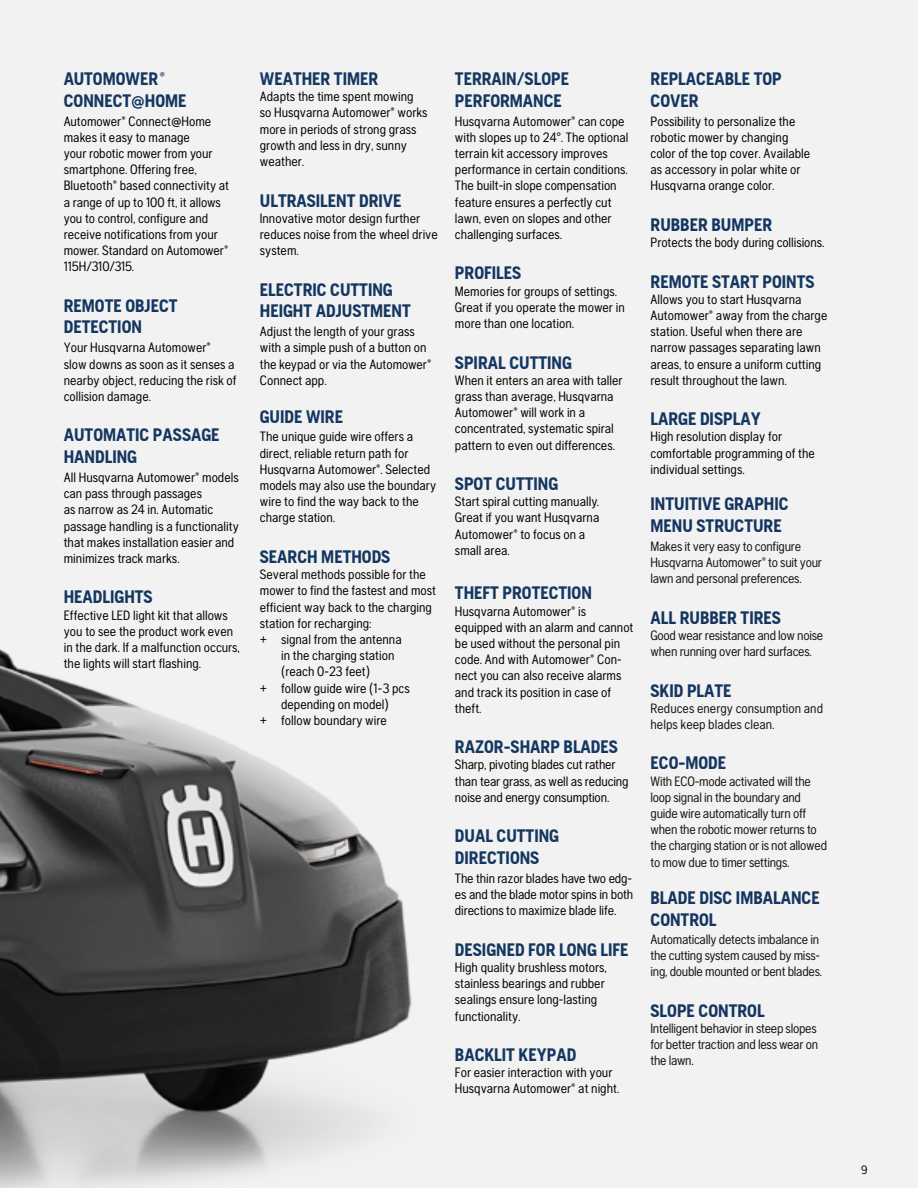
<style>
.page{position:relative;width:918px;height:1188px;background:#f2f2f2}
.page>*{position:absolute;margin:0;border:0;box-sizing:border-box;transform-origin:0 0}
.t1{font:700 18px/21.6px "Husqvarna Gothic";color:#143761}
.t2{font:700 18px/21.6px "Husqvarna Gothic";color:#153560}
.t3{font:13.5px/16.2px "Husqvarna Gothic";color:#000}
.t4{font:13.5px/16.2px "Husqvarna Gothic";letter-spacing:-.02em;color:#171412}
.t5{font:13.5px/16.2px "Husqvarna Gothic";color:#171412}
.t6{font:12px "Husqvarna Gothic";color:#000}
.s1{font-weight:400;font-style:italic}
</style>
<div class="page">
<img style="left:0;top:649px;width:412px;height:539px">
<h1 class="t1" style="left:64px;top:68px;width:124px">AUTOMOWER<span class="s1">®<br></span>CONNECT@HOME</h1>
<p class="t3" style="left:64px;top:113px;width:167px">Automower® Connect@Home makes it easy to manage<br>your robotic mower from your smartphone. Offering free,<br>Bluetooth® based connectivity at a range of up to 100 ft, it allows you to control, configure and receive notifications from your mower. Standard on Automower®<br>115H/310/315.</p>
<h1 class="t1" style="left:64px;top:295px;width:115px">REMOTE OBJECT<br>DETECTION</h1>
<p class="t3" style="left:64px;top:339px;width:174px">Your Husqvarna Automower® slow downs as soon as it senses a nearby object, reducing the risk of collision damage.</p>
<h1 class="t1" style="left:64px;top:424px;width:157px">AUTOMATIC PASSAGE<br>HANDLING</h1>
<p class="t3" style="left:64px;top:469px;width:177px">All Husqvarna Automower® models can pass through passages<br>as narrow as 24 in. Automatic passage handling is a functionality that makes installation easier and minimizes track marks.</p>
<h1 class="t1" style="left:64px;top:586px;width:90px">HEADLIGHTS</h1>
<p class="t3" style="left:64px;top:607px;width:178px">Effective LED light kit that allows you to see the product work even in the dark. If a malfunction occurs, the lights will start flashing.</p>
<h1 class="t1" style="left:260px;top:68px;width:120px">WEATHER TIMER</h1>
<p class="t3" style="left:260px;top:88px;width:169px">Adapts the time spent mowing so Husqvarna Automower® works more in periods of strong grass growth and less in dry, sunny weather.</p>
<h1 class="t1" style="left:260px;top:189px;width:143px">ULTRASILENT DRIVE</h1>
<p class="t3" style="left:260px;top:210px;width:180px">Innovative motor design further reduces noise from the wheel drive system.</p>
<h1 class="t1" style="left:260px;top:278px;width:152px">ELECTRIC CUTTING<br>HEIGHT ADJUSTMENT</h1>
<p class="t3" style="left:260px;top:323px;width:173px">Adjust the length of your grass with a simple push of a button on the keypad or via the Automower®<br>Connect app.</p>
<h1 class="t1" style="left:260px;top:405px;width:85px">GUIDE WIRE</h1>
<p class="t3" style="left:260px;top:429px;width:178px">The unique guide wire offers a direct, reliable return path for<br>Husqvarna Automower®. Selected models may also use the boundary wire to find the way back to the charge station.</p>
<h1 class="t1" style="left:260px;top:546px;width:132px">SEARCH METHODS</h1>
<p class="t3" style="left:260px;top:566px;width:168px">Several methods possible for the</p>
<p class="t3" style="left:260px;top:582px;width:178px">mower to find the fastest and most</p>
<p class="t3" style="left:260px;top:599px;width:174px">efficient way back to the charging</p>
<p class="t3" style="left:260px;top:615px;width:113px">station for recharging:</p>
<p class="t3" style="left:260px;top:631px;width:143px">+ signal from the antenna</p>
<p class="t3" style="left:281px;top:647px;width:115px">in the charging station</p>
<p class="t3" style="left:281px;top:663px;width:90px">(reach 0-23 feet)</p>
<p class="t3" style="left:260px;top:680px;width:151px">+ follow guide wire (1-3 pcs</p>
<p class="t3" style="left:281px;top:696px;width:109px">depending on model)</p>
<p class="t3" style="left:260px;top:712px;width:129px">+ follow boundary wire</p>
<h1 class="t1" style="left:455px;top:68px;width:116px">TERRAIN/SLOPE<br>PERFORMANCE</h1>
<p class="t3" style="left:455px;top:113px;width:175px">Husqvarna Automower® can cope with slopes up to 24°. The optional terrain kit accessory improves performance in certain conditions.<br>The built-in slope compensation feature ensures a perfectly cut lawn, even on slopes and other challenging surfaces.</p>
<h1 class="t1" style="left:455px;top:262px;width:68px">PROFILES</h1>
<p class="t3" style="left:455px;top:283px;width:171px">Memories for groups of settings.<br>Great if you operate the mower in more than one location.</p>
<h1 class="t1" style="left:455px;top:351px;width:118px">SPIRAL CUTTING</h1>
<p class="t3" style="left:455px;top:372px;width:169px">When it enters an area with taller grass than average, Husqvarna<br>Automower® will work in a concentrated, systematic spiral pattern to even out differences.</p>
<h1 class="t1" style="left:455px;top:473px;width:105px">SPOT CUTTING</h1>
<p class="t3" style="left:455px;top:493px;width:146px">Start spiral cutting manually.<br>Great if you want Husqvarna<br>Automower® to focus on a small area.</p>
<h1 class="t1" style="left:455px;top:582px;width:138px">THEFT PROTECTION</h1>
<p class="t3" style="left:455px;top:603px;width:180px">Husqvarna Automower® is equipped with an alarm and cannot be used without the personal pin code. And with Automower® Con&shy;nect you can also receive alarms and track its position in case of theft.</p>
<h1 class="t1" style="left:455px;top:736px;width:165px">RAZOR-SHARP BLADES</h1>
<p class="t3" style="left:455px;top:757px;width:175px">Sharp, pivoting blades cut rather than tear grass, as well as reducing noise and energy consumption.</p>
<h1 class="t1" style="left:455px;top:825px;width:106px">DUAL CUTTING<br>DIRECTIONS</h1>
<p class="t3" style="left:455px;top:870px;width:180px;text-align:justify">The thin razor blades have two edg&shy;es and the blade motor spins in both directions to maximize blade life.</p>
<h1 class="t1" style="left:455px;top:939px;width:175px">DESIGNED FOR LONG LIFE</h1>
<p class="t3" style="left:455px;top:959px;width:154px">High quality brushless motors, stainless bearings and rubber sealings ensure long-lasting functionality.</p>
<h1 class="t1" style="left:455px;top:1044px;width:123px">BACKLIT KEYPAD</h1>
<p class="t3" style="left:455px;top:1064px;width:166px">For easier interaction with your<br>Husqvarna Automower® at night.</p>
<h1 class="t1" style="left:651px;top:68px;width:133px">REPLACEABLE TOP<br>COVER</h1>
<p class="t3" style="left:651px;top:113px;width:161px">Possibility to personalize the robotic mower by changing color of the top cover. Available as accessory in polar white or<br>Husqvarna orange color.</p>
<h1 class="t1" style="left:651px;top:214px;width:123px">RUBBER BUMPER</h1>
<p class="t3" style="left:651px;top:234px;width:175px">Protects the body during collisions.</p>
<h1 class="t1" style="left:651px;top:270px;width:165px">REMOTE START POINTS</h1>
<p class="t3" style="left:651px;top:291px;width:178px">Allows you to start Husqvarna<br>Automower® away from the charge station. Useful when there are narrow passages separating lawn areas, to ensure a uniform cutting result throughout the lawn.</p>
<h1 class="t1" style="left:651px;top:408px;width:112px">LARGE DISPLAY</h1>
<p class="t3" style="left:651px;top:429px;width:166px">High resolution display for comfortable programming of the individual settings.</p>
<h1 class="t2" style="left:651px;top:493px;width:140px">INTUITIVE GRAPHIC<br>MENU STRUCTURE</h1>
<p class="t4" style="left:651px;top:538px;width:173px">Makes it very easy to configure<br>Husqvarna Automower® to suit your lawn and personal preferences.</p>
<h1 class="t2" style="left:651px;top:606px;width:132px">ALL RUBBER TIRES</h1>
<p class="t4" style="left:651px;top:627px;width:174px">Good wear resistance and low noise when running over hard surfaces.</p>
<h1 class="t2" style="left:651px;top:679px;width:83px">SKID PLATE</h1>
<p class="t5" style="left:651px;top:700px;width:174px">Reduces energy consumption and helps keep blades clean.</p>
<h1 class="t2" style="left:651px;top:752px;width:77px">ECO-MODE</h1>
<p class="t4" style="left:651px;top:773px;width:178px">With ECO-mode activated will the loop signal in the boundary and guide wire automatically turn off when the robotic mower returns to the charging station or is not allowed to mow due to timer settings.</p>
<h1 class="t2" style="left:651px;top:887px;width:171px">BLADE DISC IMBALANCE<br>CONTROL</h1>
<p class="t4" style="left:651px;top:931px;width:173px">Automatically detects imbalance in the cutting system caused by miss&shy;ing, double mounted or bent blades.</p>
<h1 class="t2" style="left:651px;top:999px;width:116px">SLOPE CONTROL</h1>
<p class="t4" style="left:651px;top:1020px;width:169px;text-align:justify">Intelligent behavior in steep slopes for better traction and less wear on the lawn.</p>
<p class="t6" style="left:861px;top:1163px;width:8px">9</p>
</div>
